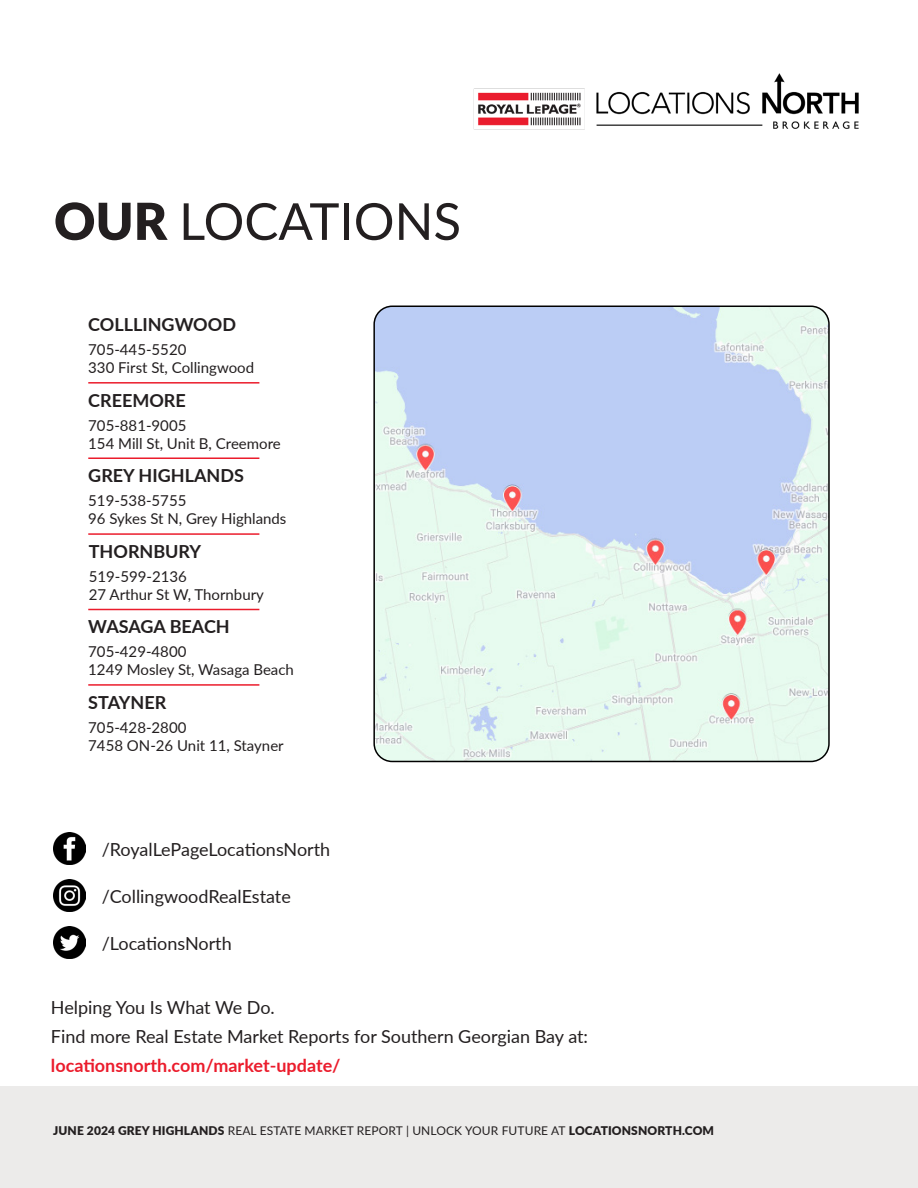
<style>
.page{position:relative;width:918px;height:1188px;background:#fff}
.page>*{position:absolute;margin:0;border:0;box-sizing:border-box;transform-origin:0 0}
.t1{font:51px "Lato";color:#231f20}
.t2{font:18px "Lato";color:#231f20}
.t3{font:700 18px "Lato";color:#231f20}
.t4{font:700 18px "Lato";color:#eb1c2c}
.t5{font:15px "Lato";color:#231f20}
.t6{font:12px "Lato";letter-spacing:.01em;color:#231f20}
.s1{font-weight:900}
</style>
<div class="page">
<div style="left:0;top:1087px;width:918px;height:101px;background:#ecebea"></div>
<img style="left:473px;top:73px;width:386px;height:57px">
<img style="left:54px;top:833px;width:32px;height:32px">
<img style="left:54px;top:880px;width:32px;height:32px">
<img style="left:54px;top:926px;width:32px;height:33px">
<img style="left:376px;top:306px;width:453px;height:455px">
<div style="left:373px;top:306px;width:457px;height:456px;border:2px solid #000;border-radius:18px"></div>
<hr style="left:88px;top:382px;width:171px;height:2px;background:#eb1c2c">
<hr style="left:88px;top:457px;width:171px;height:2px;background:#eb1c2c">
<hr style="left:88px;top:533px;width:171px;height:2px;background:#eb1c2c">
<hr style="left:88px;top:609px;width:171px;height:1px;background:#eb1c2c">
<hr style="left:88px;top:684px;width:171px;height:2px;background:#eb1c2c">
<p class="t1" style="left:54px;top:185px;width:409px"><span class="s1">OUR</span> LOCATIONS</p>
<p class="t3" style="left:88px;top:312px;width:149px">COLLLINGWOOD</p>
<p class="t5" style="left:88px;top:339px;width:100px">705-445-5520</p>
<p class="t5" style="left:88px;top:357px;width:167px">330 First St, Collingwood</p>
<p class="t3" style="left:88px;top:387px;width:99px">CREEMORE</p>
<p class="t5" style="left:88px;top:415px;width:100px">705-881-9005</p>
<p class="t5" style="left:88px;top:433px;width:194px">154 Mill St, Unit B, Creemore</p>
<p class="t3" style="left:88px;top:462px;width:157px">GREY HIGHLANDS</p>
<p class="t5" style="left:88px;top:490px;width:100px">519-538-5755</p>
<p class="t5" style="left:88px;top:508px;width:200px">96 Sykes St N, Grey Highlands</p>
<p class="t3" style="left:89px;top:538px;width:114px">THORNBURY</p>
<p class="t5" style="left:89px;top:566px;width:100px">519-599-2136</p>
<p class="t5" style="left:89px;top:584px;width:177px">27 Arthur St W, Thornbury</p>
<p class="t3" style="left:88px;top:614px;width:143px">WASAGA BEACH</p>
<p class="t5" style="left:88px;top:641px;width:100px">705-429-4800</p>
<p class="t5" style="left:88px;top:659px;width:207px">1249 Mosley St, Wasaga Beach</p>
<p class="t3" style="left:88px;top:689px;width:80px">STAYNER</p>
<p class="t5" style="left:88px;top:717px;width:100px">705-428-2800</p>
<p class="t5" style="left:88px;top:735px;width:197px">7458 ON-26 Unit 11, Stayner</p>
<p class="t2" style="left:102px;top:837px;width:230px">/RoyalLePageLocationsNorth</p>
<p class="t2" style="left:102px;top:884px;width:191px">/CollingwoodRealEstate</p>
<p class="t2" style="left:102px;top:930px;width:131px">/LocationsNorth</p>
<p class="t2" style="left:51px;top:994px;width:225px">Helping You Is What We Do.</p>
<p class="t2" style="left:51px;top:1023px;width:539px">Find more Real Estate Market Reports for Southern Georgian Bay at:</p>
<p class="t4" style="left:51px;top:1052px;width:291px">locationsnorth.com/market-update/</p>
<p class="t6" style="left:53px;top:1122px;width:662px"><span class="s1">JUNE 2024 GREY HIGHLANDS</span> REAL ESTATE MARKET REPORT | UNLOCK YOUR FUTURE AT <span class="s1">LOCATIONSNORTH.COM</span></p>
</div>
